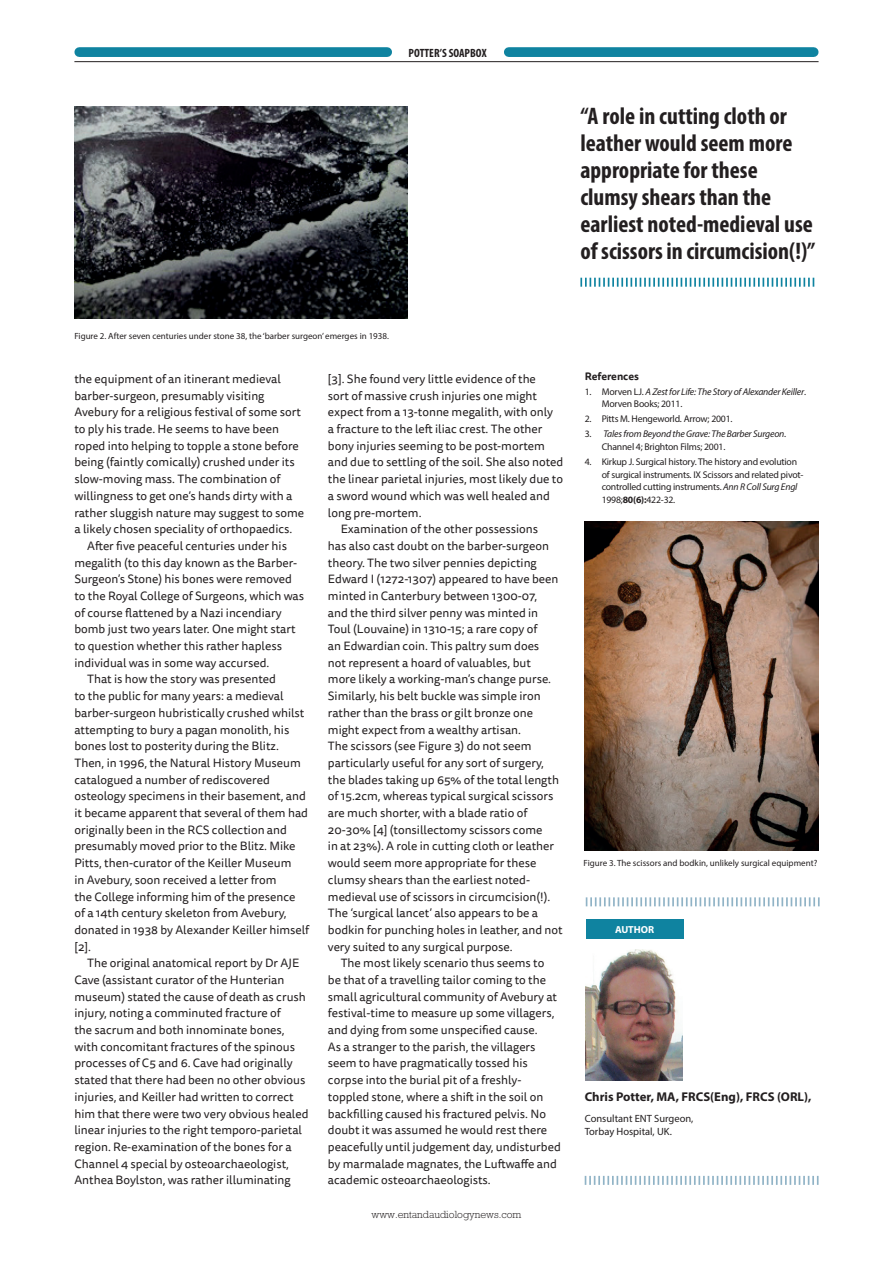
<style>
.page{position:relative;width:893px;height:1263px;background:#fff}
.page>*{position:absolute;margin:0;border:0;box-sizing:border-box;transform-origin:0 0}
.feature_Quote{font:700 condensed 24px/27px "Myriad Pro";color:#231f20}
.t1{font:700 12.75px "Myriad Pro";color:#231f20}
.feature_Body_Indent{font:12px/16.6px "Tisa Sans Pro";color:#231f20}
.t2{font:700 condensed 12px "Myriad Pro";color:#231f20}
.feature_author_bioda{font:10.5px/12.6px "Myriad Pro";color:#231f20}
.t3{font:300 10.5px "Rockwell";color:#231f20}
.feature_Ref_title{font:700 10.5px "Tisa Sans Pro";color:#231f20}
.t4{font:700 10.2px "Myriad Pro";color:#fff}
.feature_Ref_body{font:9.75px/12.8px "Myriad Pro";letter-spacing:-.02em;color:#231f20}
.feature_Ref_body-2{font:italic 9.75px/12.8px "Myriad Pro";letter-spacing:-.02em;color:#231f20}
.feature_Caption{font:9px "Myriad Pro";color:#231f20}
.s1{font-style:normal}
.s2{font-style:italic}
.s3{font-weight:700}
</style>
<div class="page">
<img style="left:585px;top:522px;width:234px;height:329px">
<img style="left:586px;top:949px;width:97px;height:131px">
<div style="left:586px;top:920px;width:98px;height:19px;background:#0f83a0"></div>
<svg style="left:586px;top:897px;width:234px;height:9px"></svg>
<svg style="left:585px;top:1176px;width:234px;height:9px"></svg>
<svg style="left:580px;top:278px;width:234px;height:9px"></svg>
<img style="left:75px;top:106px;width:332px;height:212px">
<div style="left:79px;top:47px;width:308px;height:10px;background:#0f83a0"></div>
<div style="left:509px;top:47px;width:305px;height:10px;background:#0f83a0"></div>
<hr style="left:74px;top:61px;width:745px;height:1px;background:#231f20">
<p class="t2" style="left:409px;top:45px;width:80px">POTTER’S SOAPBOX</p>
<p class="feature_Quote" style="left:580px;top:102px;width:236px">“A role in cutting cloth or leather would seem more appropriate for these clumsy shears than the earliest noted-medieval use of scissors in circumcision(!)”</p>
<p class="feature_Caption" style="left:74px;top:330px;width:316px">Figure 2. After seven centuries under stone 38, the ‘barber surgeon’ emerges in 1938.</p>
<p class="feature_Body_Indent" style="left:74px;top:371px;width:231px">the equipment of an itinerant medieval barber-surgeon, presumably visiting Avebury for a religious festival of some sort to ply his trade. He seems to have been roped into helping to topple a stone before being (faintly comically) crushed under its slow-moving mass. The combination of willingness to get one’s hands dirty with a rather sluggish nature may suggest to some a likely chosen speciality of orthopaedics.</p>
<p class="feature_Body_Indent" style="left:74px;top:538px;width:231px;text-indent:13px">After five peaceful centuries under his megalith (to this day known as the Barber-Surgeon’s Stone) his bones were removed to the Royal College of Surgeons, which was of course flattened by a Nazi incendiary bomb just two years later. One might start to question whether this rather hapless individual was in some way accursed.</p>
<p class="feature_Body_Indent" style="left:74px;top:671px;width:236px;text-indent:13px">That is how the story was presented<br>to the public for many years: a medieval barber-surgeon hubristically crushed whilst attempting to bury a pagan monolith, his bones lost to posterity during the Blitz.<br>Then, in 1996, the Natural History Museum catalogued a number of rediscovered osteology specimens in their basement, and it became apparent that several of them had originally been in the RCS collection and presumably moved prior to the Blitz. Mike Pitts, then-curator of the Keiller Museum<br>in Avebury, soon received a letter from<br>the College informing him of the presence<br>of a 14th century skeleton from Avebury, donated in 1938 by Alexander Keiller himself [2].</p>
<p class="feature_Body_Indent" style="left:74px;top:955px;width:236px;text-indent:13px">The original anatomical report by Dr AJE Cave (assistant curator of the Hunterian museum) stated the cause of death as crush injury, noting a comminuted fracture of<br>the sacrum and both innominate bones, with concomitant fractures of the spinous processes of C5 and 6. Cave had originally stated that there had been no other obvious injuries, and Keiller had written to correct him that there were two very obvious healed linear injuries to the right temporo-parietal region. Re-examination of the bones for a Channel 4 special by osteoarchaeologist, Anthea Boylston, was rather illuminating</p>
<p class="feature_Body_Indent" style="left:328px;top:371px;width:237px">[3]. She found very little evidence of the<br>sort of massive crush injuries one might expect from a 13-tonne megalith, with only<br>a fracture to the left iliac crest. The other bony injuries seeming to be post-mortem and due to settling of the soil. She also noted the linear parietal injuries, most likely due to a sword wound which was well healed and long pre-mortem.</p>
<p class="feature_Body_Indent" style="left:328px;top:521px;width:236px;text-indent:13px">Examination of the other possessions<br>has also cast doubt on the barber-surgeon theory. The two silver pennies depicting Edward I (1272-1307) appeared to have been minted in Canterbury between 1300-07,<br>and the third silver penny was minted in Toul (Louvaine) in 1310-15; a rare copy of<br>an Edwardian coin. This paltry sum does<br>not represent a hoard of valuables, but<br>more likely a working-man’s change purse.<br>Similarly, his belt buckle was simple iron rather than the brass or gilt bronze one might expect from a wealthy artisan.<br>The scissors (see Figure 3) do not seem particularly useful for any sort of surgery, the blades taking up 65% of the total length of 15.2cm, whereas typical surgical scissors are much shorter, with a blade ratio of 20-30% [4] (tonsillectomy scissors come<br>in at 23%). A role in cutting cloth or leather would seem more appropriate for these clumsy shears than the earliest noted&shy;medieval use of scissors in circumcision(!).<br>The ‘surgical lancet’ also appears to be a bodkin for punching holes in leather, and not very suited to any surgical purpose.</p>
<p class="feature_Body_Indent" style="left:328px;top:955px;width:234px;text-indent:13px">The most likely scenario thus seems to<br>be that of a travelling tailor coming to the small agricultural community of Avebury at festival-time to measure up some villagers, and dying from some unspecified cause.<br>As a stranger to the parish, the villagers seem to have pragmatically tossed his corpse into the burial pit of a freshly&shy;toppled stone, where a shift in the soil on backfilling caused his fractured pelvis. No doubt it was assumed he would rest there peacefully until judgement day, undisturbed by marmalade magnates, the Luftwaffe and academic osteoarchaeologists.</p>
<p class="t3" style="left:371px;top:1208px;width:151px">www.entandaudiologynews.com</p>
<p class="feature_Ref_title" style="left:585px;top:368px;width:56px">References</p>
<p class="feature_Ref_body-2" style="left:602px;top:385px;width:206px;text-indent:-17px"><span class="s1">1. Morven LJ.</span> A Zest for Life: The Story of Alexander Keiller<span class="s1">.<br>Morven Books; 2011.</span></p>
<p class="feature_Ref_body" style="left:585px;top:412px;width:149px">2. Pitts M. Hengeworld. Arrow; 2001.</p>
<p class="feature_Ref_body-2" style="left:602px;top:427px;width:186px;text-indent:-17px"><span class="s1">3.</span> Tales from Beyond the Grave: The Barber Surgeon<span class="s1">.<br>Channel 4; Brighton Films; 2001.</span></p>
<p class="feature_Ref_body" style="left:602px;top:455px;width:203px;text-indent:-17px">4. Kirkup J. Surgical history. The history and evolution of surgical instruments. IX Scissors and related pivot&shy;controlled cutting instruments. <span class="s2">Ann R Coll Surg Engl </span>1998;<span class="s3">80(6):</span>422-32.</p>
<p class="feature_Caption" style="left:584px;top:857px;width:235px">Figure 3. The scissors and bodkin, unlikely surgical equipment?</p>
<p class="t4" style="left:615px;top:923px;width:41px">AUTHOR</p>
<p class="t1" style="left:585px;top:1088px;width:228px">Chris Potter, MA, FRCS(Eng), FRCS (ORL),</p>
<p class="feature_author_bioda" style="left:585px;top:1112px;width:110px">Consultant ENT Surgeon,<br>Torbay Hospital, UK.</p>
</div>
